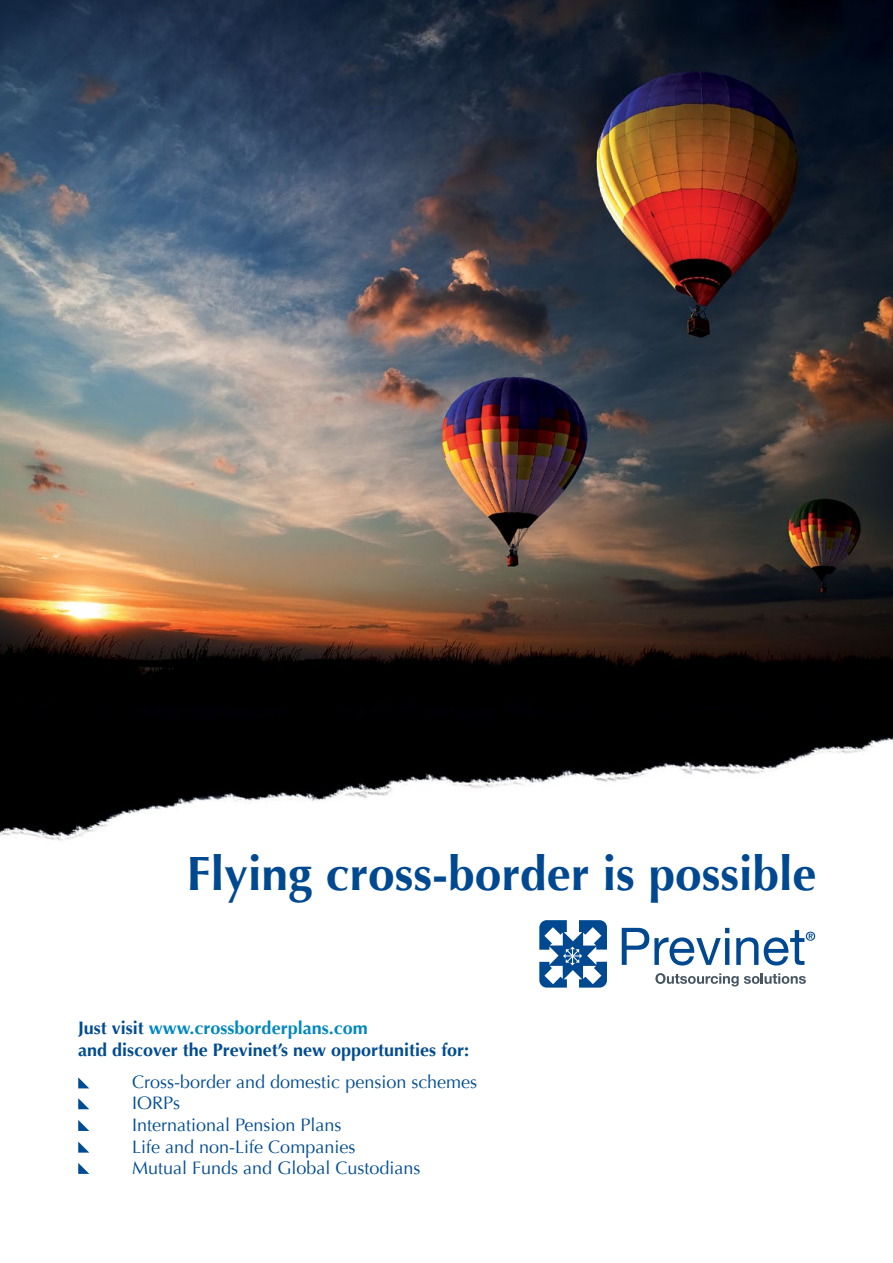
<style>
.page{position:relative;width:893px;height:1263px;background:#fff}
.page>*{position:absolute;margin:0;border:0;box-sizing:border-box;transform-origin:0 0}
.t1{font:700 48px "Optima";color:#004991}
.t2{font:18px/21.6px "Optima";color:#004c92}
.t3{font:700 18px/21.6px "Optima";color:#004c92}
.s1{color:#0087bf}
</style>
<div class="page">
<img style="left:0;top:0;width:893px;height:841px">
<svg style="left:539px;top:920px;width:68px;height:68px"></svg>
<svg style="left:622px;top:928px;width:107px;height:37px"></svg>
<svg style="left:736px;top:937px;width:22px;height:28px"></svg>
<svg style="left:655px;top:973px;width:151px;height:13px"></svg>
<svg style="left:764px;top:930px;width:51px;height:35px"></svg>
<svg style="left:78px;top:1077px;width:11px;height:11px"></svg>
<svg style="left:78px;top:1098px;width:11px;height:11px"></svg>
<svg style="left:78px;top:1120px;width:11px;height:11px"></svg>
<svg style="left:78px;top:1141px;width:11px;height:11px"></svg>
<svg style="left:78px;top:1163px;width:11px;height:11px"></svg>
<h1 class="t1" style="left:187px;top:846px;width:631px">Flying cross-border is possible</h1>
<p class="t3" style="left:78px;top:1017px;width:392px">Just visit <span class="s1">www.crossborderplans.com<br></span>and discover the Previnet’s new opportunities for:</p>
<p class="t2" style="left:132px;top:1071px;width:346px">Cross-border and domestic pension schemes<br>IORPs<br>International Pension Plans<br>Life and non-Life Companies<br>Mutual Funds and Global Custodians</p>
</div>
